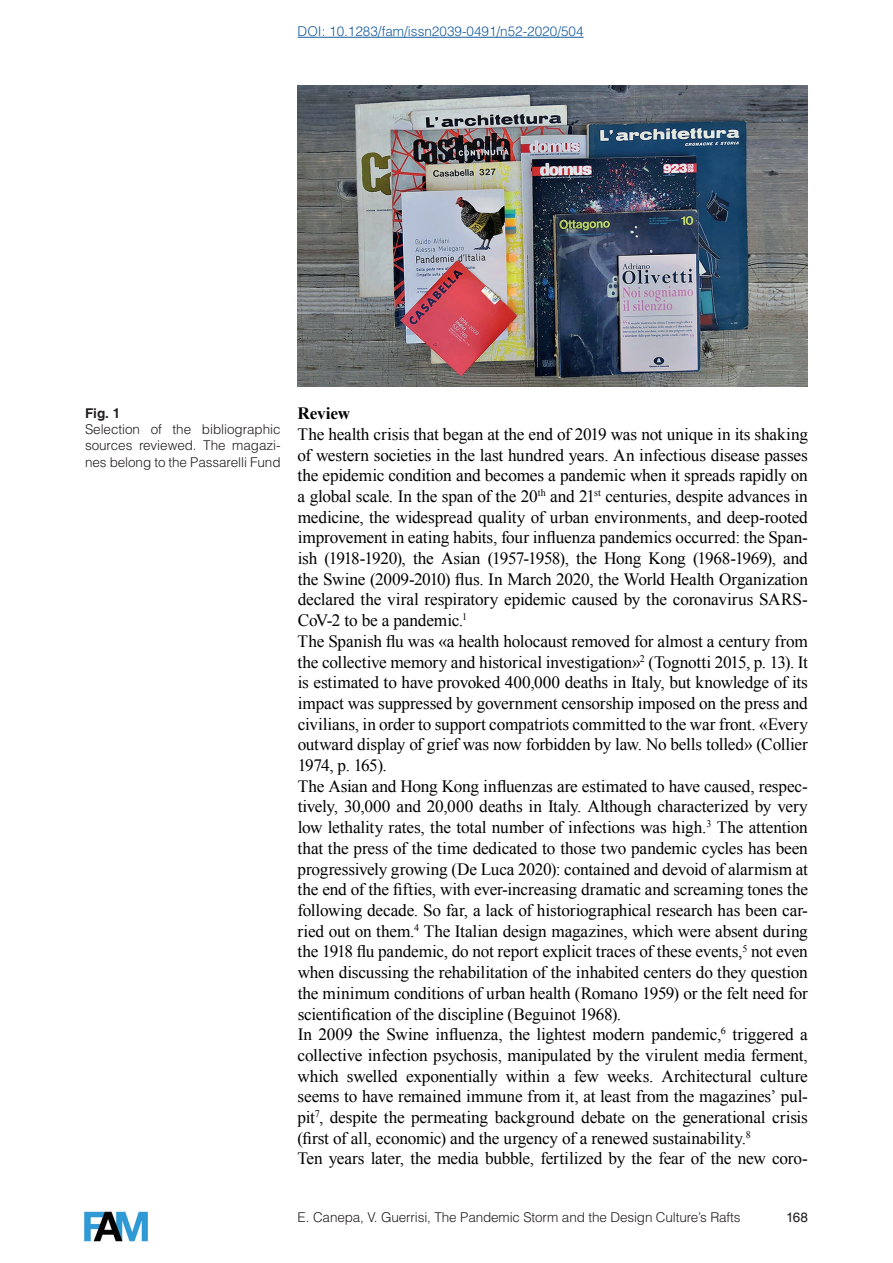
<style>
.page{position:relative;width:893px;height:1263px;background:#fff}
.page>*{position:absolute;margin:0;border:0;box-sizing:border-box;transform-origin:0 0}
.t1{font:17.25px/20.7px "Times New Roman";letter-spacing:-.01em;color:#000001}
.t2{font:700 17.25px "Times New Roman";letter-spacing:-.02em;color:#000001}
.t3{font:300 13.5px/16.2px "Helvetica LT Std";letter-spacing:-.01em;color:#231f20;text-align:justify}
.t4{font:300 13.5px "Helvetica LT Std";color:#175d9e}
.t5{font:700 13.5px "Helvetica";color:#231f20}
.t6{font:13.5px "Helvetica";color:#231f20}
</style>
<div class="page">
<img style="left:84px;top:1211px;width:64px;height:31px">
<img style="left:298px;top:85px;width:510px;height:302px">
<hr style="left:298px;top:37px;width:286px;height:1px;background:#175d9e">
<p class="t4" style="left:298px;top:23px;width:287px">DOI: 10.1283/fam/issn2039-0491/n52-2020/504</p>
<p class="t5" style="left:85px;top:405px;width:37px">Fig. 1</p>
<p class="t3" style="left:85px;top:421px;width:197px">Selection of the bibliographic sources reviewed. The magazi&shy;nes belong to the Passarelli Fund</p>
<p class="t2" style="left:298px;top:401px;width:54px">Review</p>
<p class="t1" style="left:298px;top:423px;width:512px">The health crisis that began at the end of 2019 was not unique in its shaking of western societies in the last hundred years. An infectious disease passes the epidemic condition and becomes a pandemic when it spreads rapidly on a global scale. In the span of the 20<sup>th</sup> and 21<sup>st</sup> centuries, despite advances in medicine, the widespread quality of urban environments, and deep-rooted improvement in eating habits, four influenza pandemics occurred: the Span&shy;ish (1918-1920), the Asian (1957-1958), the Hong Kong (1968-1969), and the Swine (2009-2010) flus. In March 2020, the World Health Organization declared the viral respiratory epidemic caused by the coronavirus SARS-CoV-2 to be a pandemic.<sup>1<br></sup>The Spanish flu was «a health holocaust removed for almost a century from the collective memory and historical investigation»<sup>2</sup> (Tognotti 2015, p. 13). It is estimated to have provoked 400,000 deaths in Italy, but knowledge of its impact was suppressed by government censorship imposed on the press and civilians, in order to support compatriots committed to the war front. «Every outward display of grief was now forbidden by law. No bells tolled» (Collier 1974, p. 165).<br>The Asian and Hong Kong influenzas are estimated to have caused, respec&shy;tively, 30,000 and 20,000 deaths in Italy. Although characterized by very low lethality rates, the total number of infections was high.<sup>3</sup> The attention that the press of the time dedicated to those two pandemic cycles has been progressively growing (De Luca 2020): contained and devoid of alarmism at the end of the fifties, with ever-increasing dramatic and screaming tones the following decade. So far, a lack of historiographical research has been car&shy;ried out on them.<sup>4</sup> The Italian design magazines, which were absent during the 1918 flu pandemic, do not report explicit traces of these events,<sup>5</sup> not even when discussing the rehabilitation of the inhabited centers do they question the minimum conditions of urban health (Romano 1959) or the felt need for scientification of the discipline (Beguinot 1968).<br>In 2009 the Swine influenza, the lightest modern pandemic,<sup>6</sup> triggered a collective infection psychosis, manipulated by the virulent media ferment, which swelled exponentially within a few weeks. Architectural culture seems to have remained immune from it, at least from the magazines’ pul&shy;pit<sup>7</sup>, despite the permeating background debate on the generational crisis (first of all, economic) and the urgency of a renewed sustainability.<sup>8<br></sup>Ten years later, the media bubble, fertilized by the fear of the new coro-</p>
<p class="t3" style="left:298px;top:1208px;width:444px">E. Canepa, V. Guerrisi, The Pandemic Storm and the Design Culture’s Rafts</p>
<p class="t6" style="left:786px;top:1209px;width:23px">168</p>
</div>
